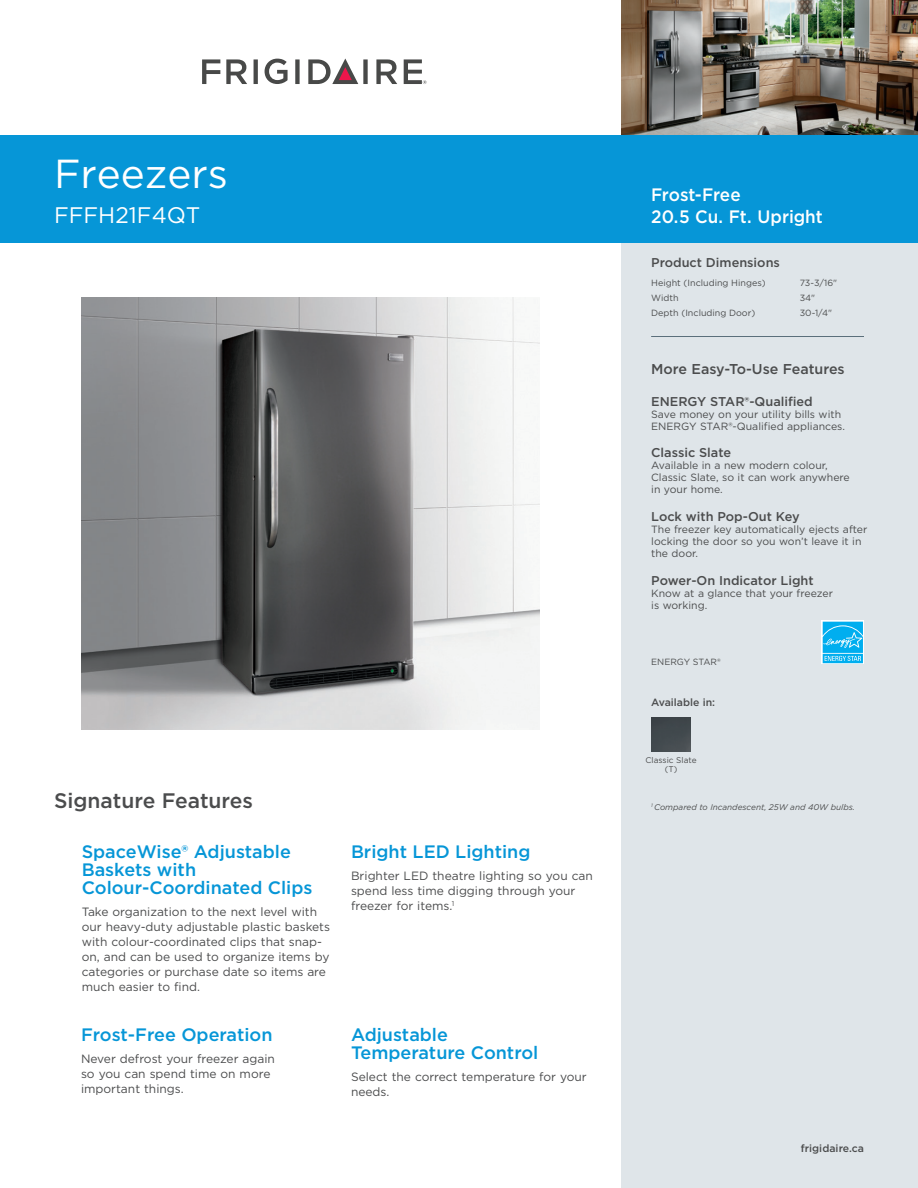
<style>
.page{position:relative;width:918px;height:1188px;background:#fff}
.page>*{position:absolute;margin:0;border:0;box-sizing:border-box;transform-origin:0 0}
.t1{font:40.5px "Gotham";color:#fff}
.t2{font:22.5px "Gotham";color:#fff}
.t3{font:500 21px "Gotham";color:#4b4c4d}
.t4{font:500 18px/18px "Gotham";color:#0696d7}
.t5{font:500 18px/22.5px "Gotham";letter-spacing:-.005em;color:#fff;scale:.95 1}
.t6{font:500 14.25px "Gotham";color:#4b4c4d}
.t7{font:500 12.75px "Gotham";color:#4b4c4d}
.t8{font:12px/15px "Gotham";color:#4b4c4d}
.t9{font:10.5px/12px "Gotham";color:#4b4c4d}
.t10{font:500 10.5px "Gotham";color:#4b4c4d}
.t11{font:9px "Gotham";color:#4b4c4d}
.t12{font:italic 8.25px "Gotham";color:#4b4c4d}
.t13{font:8.25px/9px "Gotham";color:#4b4c4d;text-align:center}
</style>
<div class="page">
<div style="left:621px;top:0;width:297px;height:1188px;background:#dfe5e9"></div>
<img style="left:621px;top:0;width:297px;height:135px">
<hr style="left:651px;top:336px;width:213px;height:1px;background:#5b6f7b">
<div style="left:0;top:135px;width:918px;height:108px;background:#0696d7"></div>
<svg style="left:265px;top:59px;width:23px;height:25px"></svg>
<svg style="left:202px;top:59px;width:18px;height:25px"></svg>
<svg style="left:226px;top:59px;width:21px;height:25px"></svg>
<svg style="left:254px;top:59px;width:4px;height:25px"></svg>
<svg style="left:295px;top:59px;width:5px;height:25px"></svg>
<svg style="left:376px;top:59px;width:21px;height:25px"></svg>
<svg style="left:308px;top:59px;width:60px;height:25px"></svg>
<svg style="left:404px;top:59px;width:23px;height:25px"></svg>
<img style="left:81px;top:297px;width:459px;height:432px">
<svg style="left:822px;top:621px;width:42px;height:43px"></svg>
<svg style="left:823px;top:622px;width:40px;height:41px;background:#28baf1"></svg>
<img style="left:651px;top:717px;width:40px;height:34px">
<h1 class="t1" style="left:54px;top:147px;width:175px">Freezers</h1>
<h2 class="t2" style="left:54px;top:201px;width:148px">FFFH21F4QT</h2>
<h3 class="t3" style="left:54px;top:787px;width:201px">Signature Features</h3>
<h3 class="t4" style="left:82px;top:843px;width:232px">SpaceWise® Adjustable<br>Baskets with<br>Colour-Coordinated Clips</h3>
<p class="t8" style="left:82px;top:904px;width:250px">Take organization to the next level with our heavy-duty adjustable plastic baskets with colour-coordinated clips that snap&shy;on, and can be used to organize items by categories or purchase date so items are much easier to find.</p>
<h3 class="t4" style="left:81px;top:1025px;width:193px">Frost-Free Operation</h3>
<p class="t8" style="left:81px;top:1051px;width:195px">Never defrost your freezer again so you can spend time on more important things.</p>
<h3 class="t4" style="left:351px;top:843px;width:181px">Bright LED Lighting</h3>
<p class="t8" style="left:351px;top:868px;width:243px">Brighter LED theatre lighting so you can spend less time digging through your freezer for items.<sup>1</sup></p>
<h3 class="t4" style="left:351px;top:1025px;width:189px">Adjustable<br>Temperature Control</h3>
<p class="t8" style="left:351px;top:1069px;width:237px">Select the correct temperature for your needs.</p>
<h3 class="t5" style="left:651px;top:183px;width:182px">Frost-Free<br>20.5 Cu. Ft. Upright</h3>
<p class="t7" style="left:651px;top:254px;width:130px">Product Dimensions</p>
<p class="t11" style="left:651px;top:277px;width:116px">Height (Including Hinges)</p>
<p class="t11" style="left:800px;top:277px;width:39px">73-3/16"</p>
<p class="t11" style="left:651px;top:292px;width:29px">Width</p>
<p class="t11" style="left:800px;top:292px;width:17px">34"</p>
<p class="t11" style="left:651px;top:307px;width:106px">Depth (Including Door)</p>
<p class="t11" style="left:800px;top:307px;width:34px">30-1/4"</p>
<p class="t6" style="left:651px;top:359px;width:195px">More Easy-To-Use Features</p>
<p class="t7" style="left:651px;top:393px;width:163px">ENERGY STAR®-Qualified</p>
<p class="t9" style="left:651px;top:408px;width:195px">Save money on your utility bills with<br>ENERGY STAR®-Qualified appliances.</p>
<p class="t7" style="left:651px;top:444px;width:81px">Classic Slate</p>
<p class="t9" style="left:651px;top:459px;width:200px">Available in a new modern colour,<br>Classic Slate, so it can work anywhere in your home.</p>
<p class="t7" style="left:651px;top:508px;width:150px">Lock with Pop-Out Key</p>
<p class="t9" style="left:651px;top:523px;width:218px">The freezer key automatically ejects after locking the door so you won’t leave it in the door.</p>
<p class="t7" style="left:651px;top:572px;width:164px">Power-On Indicator Light</p>
<p class="t9" style="left:651px;top:587px;width:183px">Know at a glance that your freezer is working.</p>
<p class="t11" style="left:651px;top:656px;width:71px">ENERGY STAR®</p>
<p class="t10" style="left:651px;top:695px;width:65px">Available in:</p>
<p class="t13" style="left:646px;top:755px;width:53px">Classic Slate (T)</p>
<p class="t12" style="left:651px;top:802px;width:205px"><sup>1</sup> Compared to Incandescent, 25W and 40W bulbs.</p>
<p class="t10" style="left:801px;top:1141px;width:65px">frigidaire.ca</p>
</div>
